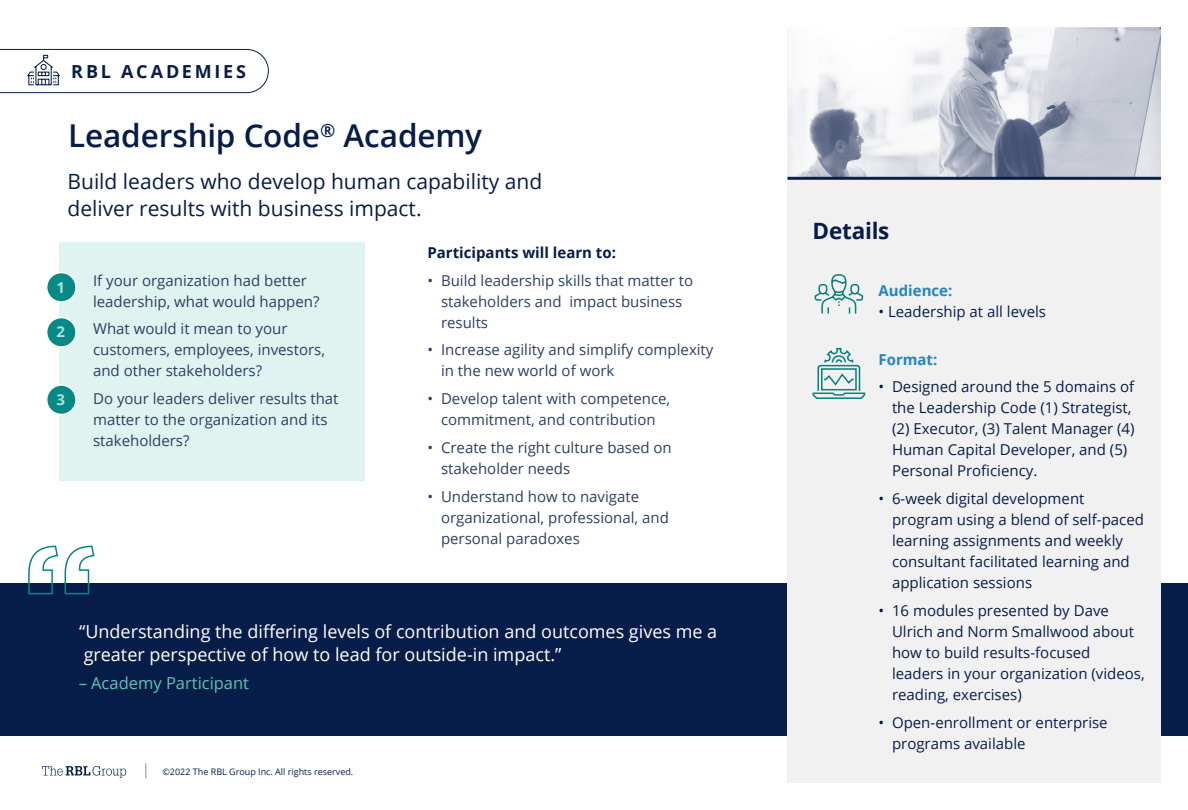
<style>
.page{position:relative;width:1188px;height:810px;background:#fff}
.page>*{position:absolute;margin:0;border:0;box-sizing:border-box;transform-origin:0 0}
.t1{font:600 31.5px "Open Sans";letter-spacing:-.005em;color:#071d49}
.t2{font:700 22.5px "Open Sans";letter-spacing:-.01em;color:#071d49}
.t3{font:21px/27px "Open Sans";color:#071d49}
.t4{font:18px/22.5px "Open Sans";color:#fff}
.t5{font:700 18px "Open Sans";letter-spacing:.155em;color:#071d49}
.t6{font:16.5px "Open Sans";color:#5ec4b6}
.t7{font:15px/21px "Open Sans";color:#2c3f64}
.t8{font:15px/21px "Open Sans";color:#071d49}
.t9{font:700 15px "Open Sans";color:#071d49}
.t10{font:700 15px "Open Sans";color:#2484c6}
.t11{font:700 15px "Open Sans";color:#aee1db}
.t12{font:9px "Open Sans";color:#071d49}
</style>
<div class="page">
<svg style="left:42px;top:766px;width:84px;height:12px"></svg>
<svg style="left:145px;top:763px;width:1px;height:15px"></svg>
<div style="left:0;top:583px;width:1188px;height:152px;background:#071d49"></div>
<div style="left:788px;top:27px;width:373px;height:756px;background:#f1f1f2"></div>
<img style="left:788px;top:27px;width:373px;height:150px">
<hr style="left:788px;top:177px;width:373px;height:3px;background:#071d49">
<svg style="left:814px;top:274px;width:50px;height:40px"></svg>
<svg style="left:812px;top:348px;width:54px;height:51px"></svg>
<div style="left:821px;top:368px;width:36px;height:22px;border:2px solid #00827d"></div>
<svg style="left:28px;top:545px;width:67px;height:50px"></svg>
<div style="left:60px;top:243px;width:305px;height:238px;background:#dff3f0"></div>
<div style="left:47px;top:273px;width:29px;height:29px;background:#008884;border-radius:50%"></div>
<div style="left:46px;top:272px;width:31px;height:31px;border:2px solid #fff;border-radius:50%"></div>
<div style="left:47px;top:318px;width:29px;height:29px;background:#008884;border-radius:50%"></div>
<div style="left:46px;top:317px;width:31px;height:31px;border:2px solid #fff;border-radius:50%"></div>
<div style="left:47px;top:385px;width:29px;height:29px;background:#008884;border-radius:50%"></div>
<div style="left:46px;top:384px;width:31px;height:31px;border:2px solid #fff;border-radius:50%"></div>
<svg style="left:0;top:49px;width:269px;height:44px"></svg>
<p class="t5" style="left:71px;top:59px;width:176px">RBL ACADEMIES</p>
<h1 class="t1" style="left:68px;top:114px;width:415px">Leadership Code<sup>®</sup> Academy</h1>
<h3 class="t3" style="left:68px;top:167px;width:476px">Build leaders who develop human capability and deliver results with business impact.</h3>
<p class="t11" style="left:57px;top:277px;width:10px">1</p>
<p class="t11" style="left:57px;top:321px;width:10px">2</p>
<p class="t11" style="left:57px;top:389px;width:10px">3</p>
<p class="t7" style="left:93px;top:269px;width:228px">If your organization had better leadership, what would happen?</p>
<p class="t7" style="left:93px;top:318px;width:234px">What would it mean to your customers, employees, investors, and other stakeholders?</p>
<p class="t7" style="left:93px;top:388px;width:247px">Do your leaders deliver results that matter to the organization and its stakeholders?</p>
<p class="t9" style="left:428px;top:242px;width:190px">Participants will learn to:</p>
<p class="t7" style="left:441px;top:269px;width:254px;text-indent:-14px">• Build leadership skills that matter to stakeholders and impact business results</p>
<p class="t7" style="left:441px;top:339px;width:274px;text-indent:-14px">• Increase agility and simplify complexity in the new world of work</p>
<p class="t7" style="left:428px;top:388px;width:244px;text-align:center">• Develop talent with competence, commitment, and contribution</p>
<p class="t7" style="left:441px;top:436px;width:232px;text-indent:-14px">• Create the right culture based on stakeholder needs</p>
<p class="t7" style="left:441px;top:485px;width:229px;text-indent:-14px">• Understand how to navigate organizational, professional, and personal paradoxes</p>
<p class="t4" style="left:79px;top:620px;width:640px">“Understanding the differing levels of contribution and outcomes gives me a greater perspective of how to lead for outside-in impact.”</p>
<p class="t6" style="left:79px;top:671px;width:172px">– Academy Participant</p>
<p class="t12" style="left:162px;top:765px;width:192px">©2022 The RBL Group Inc. All rights reserved.</p>
<h2 class="t2" style="left:813px;top:215px;width:78px">Details</h2>
<p class="t10" style="left:879px;top:280px;width:75px">Audience:</p>
<p class="t8" style="left:879px;top:300px;width:169px">• Leadership at all levels</p>
<p class="t10" style="left:879px;top:349px;width:60px">Format:</p>
<p class="t8" style="left:892px;top:376px;width:244px;text-indent:-14px">• Designed around the 5 domains of the Leadership Code (1) Strategist, (2) Executor, (3) Talent Manager (4)<br>Human Capital Developer, and (5)<br>Personal Proficiency.</p>
<p class="t8" style="left:892px;top:488px;width:253px;text-indent:-14px">• 6-week digital development program using a blend of self-paced learning assignments and weekly consultant facilitated learning and application sessions</p>
<p class="t8" style="left:892px;top:599px;width:254px;text-indent:-14px">• 16 modules presented by Dave<br>Ulrich and Norm Smallwood about how to build results-focused leaders in your organization (videos, reading, exercises)</p>
<p class="t8" style="left:892px;top:711px;width:217px;text-indent:-14px">• Open-enrollment or enterprise programs available</p>
</div>
